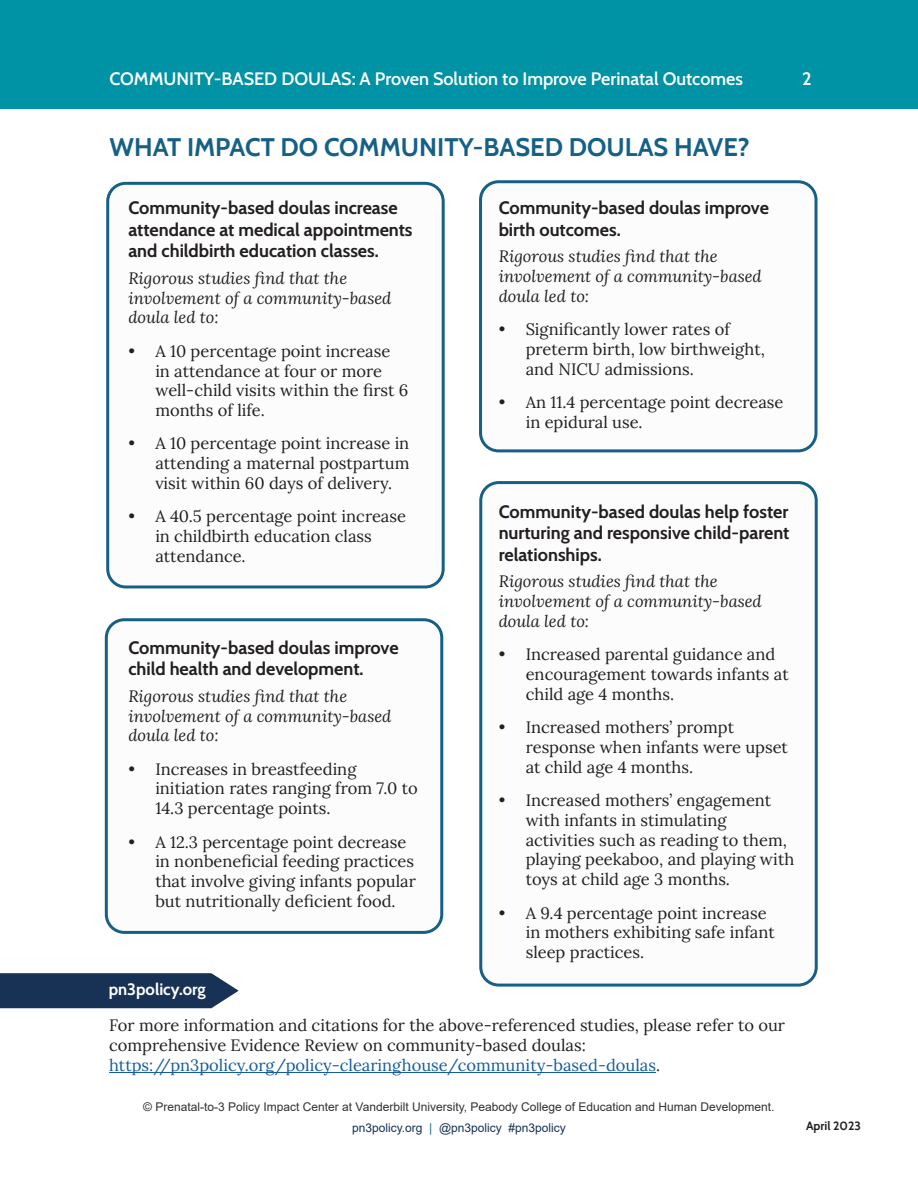
<style>
.page{position:relative;width:918px;height:1188px;background:#fff}
.page>*{position:absolute;margin:0;border:0;box-sizing:border-box;transform-origin:0 0}
.t1{font:700 25.5px "Cabin";color:#166086}
.t2{font:700 18px/21.6px "Cabin";color:#231f20}
.t3{font:600 18px "Cabin";color:#fff}
.t4{font:16.5px/19.8px "Lora";color:#231f20}
.t5{font:italic 16.5px/19.8px "Lora";color:#231f20}
.t6{font:700 16.5px "Cabin";color:#fff}
.t7{font:12px/21.1px "Arial";color:#313131;text-align:center}
.t8{font:700 12px "Cabin";color:#231f20}
.s1{color:#175d9e}
.s2{color:#143153}
.s3{color:#166086}
</style>
<div class="page">
<div style="left:0;top:0;width:918px;height:109px;background:#0092a5"></div>
<div style="left:106px;top:182px;width:339px;height:406px;border:3px solid #166086;border-radius:18px"></div>
<div style="left:479px;top:481px;width:339px;height:506px;border:3px solid #166086;border-radius:18px"></div>
<div style="left:105px;top:618px;width:338px;height:316px;border:3px solid #166086;border-radius:18px"></div>
<div style="left:479px;top:180px;width:338px;height:272px;border:3px solid #166086;border-radius:18px"></div>
<svg style="left:0;top:973px;width:239px;height:35px;background:#263f5f"></svg>
<hr style="left:109px;top:1072px;width:547px;height:1px;background:#175d9e">
<p class="t3" style="left:110px;top:64px;width:635px">COMMUNITY-BASED DOULAS: A Proven Solution to Improve Perinatal Outcomes</p>
<p class="t3" style="left:802px;top:64px;width:11px">2</p>
<h1 class="t1" style="left:110px;top:127px;width:642px">WHAT IMPACT DO COMMUNITY-BASED DOULAS HAVE?</h1>
<p class="t2" style="left:128px;top:196px;width:286px">Community-based doulas increase attendance at medical appointments and childbirth education classes.</p>
<p class="t5" style="left:128px;top:268px;width:265px">Rigorous studies find that the involvement of a community-based doula led to:</p>
<p class="t4" style="left:155px;top:340px;width:255px;text-indent:-27px">• A 10 percentage point increase in attendance at four or more well-child visits within the first 6 months of life.</p>
<p class="t4" style="left:155px;top:433px;width:256px;text-align:justify;text-indent:-27px">• A 10 percentage point increase in attending a maternal postpartum visit within 60 days of delivery.</p>
<p class="t4" style="left:155px;top:505px;width:252px;text-indent:-27px">• A 40.5 percentage point increase in childbirth education class attendance.</p>
<p class="t2" style="left:499px;top:499px;width:292px;text-align:justify">Community-based doulas help foster nurturing and responsive child-parent relationships.</p>
<p class="t5" style="left:499px;top:571px;width:265px">Rigorous studies find that the involvement of a community-based doula led to:</p>
<p class="t4" style="left:526px;top:643px;width:265px;text-indent:-27px">• Increased parental guidance and encouragement towards infants at child age 4 months.</p>
<p class="t4" style="left:526px;top:716px;width:264px;text-indent:-27px">• Increased mothers’ prompt response when infants were upset at child age 4 months.</p>
<p class="t4" style="left:526px;top:789px;width:270px;text-indent:-27px">• Increased mothers’ engagement with infants in stimulating activities such as reading to them, playing peekaboo, and playing with toys at child age 3 months.</p>
<p class="t4" style="left:526px;top:902px;width:251px;text-indent:-27px">• A 9.4 percentage point increase in mothers exhibiting safe infant sleep practices.</p>
<p class="t2" style="left:499px;top:196px;width:272px">Community-based doulas improve birth outcomes.</p>
<p class="t5" style="left:499px;top:246px;width:265px">Rigorous studies find that the involvement of a community-based doula led to:</p>
<p class="t4" style="left:526px;top:318px;width:241px;text-indent:-27px">• Significantly lower rates of preterm birth, low birthweight, and NICU admissions.</p>
<p class="t4" style="left:526px;top:391px;width:259px;text-indent:-27px">• An 11.4 percentage point decrease in epidural use.</p>
<p class="t2" style="left:128px;top:635px;width:272px">Community-based doulas improve child health and development.</p>
<p class="t5" style="left:128px;top:686px;width:265px">Rigorous studies find that the involvement of a community-based doula led to:</p>
<p class="t4" style="left:155px;top:758px;width:264px;text-indent:-27px">• Increases in breastfeeding initiation rates ranging from 7.0 to<br>14.3 percentage points.</p>
<p class="t4" style="left:155px;top:831px;width:262px;text-indent:-27px">• A 12.3 percentage point decrease in nonbeneficial feeding practices that involve giving infants popular but nutritionally deficient food.</p>
<p class="t6" style="left:109px;top:976px;width:99px">pn3policy.org</p>
<p class="t4" style="left:109px;top:1014px;width:677px">For more information and citations for the above-referenced studies, please refer to our comprehensive Evidence Review on community-based doulas: <span class="s1">https://pn3policy.org/policy-clearinghouse/community-based-doulas</span>.</p>
<p class="t7" style="left:143px;top:1096px;width:633px">© Prenatal-to-3 Policy Impact Center at Vanderbilt University, Peabody College of Education and Human Development. <span class="s2">pn3policy.org</span> <span class="s3">|</span> <span class="s2">@pn3policy #pn3policy</span></p>
<p class="t8" style="left:806px;top:1117px;width:56px">April 2023</p>
</div>
